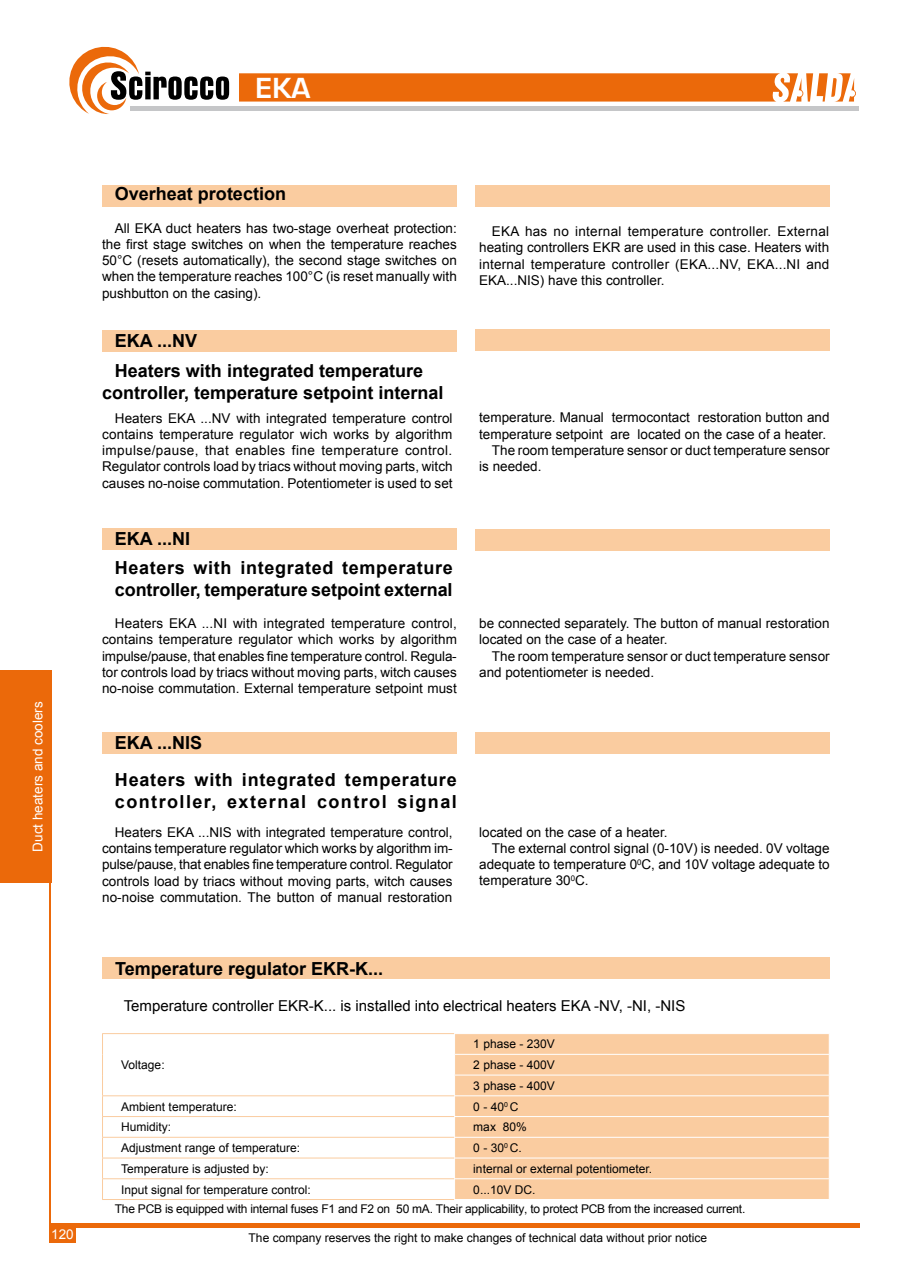
<style>
.page{position:relative;width:902px;height:1280px;background:#fff}
.page>*{position:absolute;margin:0;border:0;box-sizing:border-box;transform-origin:0 0}
.t1{font:700 30px "Eurostile";color:#fff}
.t2{font:700 18px/29.8px "Arial";color:#000}
.t3{font:700 18px/36.9px "Arial";letter-spacing:.045em;color:#000}
.t4{font:700 18px/28.8px "Arial";letter-spacing:.035em;color:#000}
.t5{font:700 18px "Arial";letter-spacing:.08em;color:#000}
.t6{font:15px "Arial";color:#000}
.t7{font:13.5px/16.2px "Arial";color:#000;text-align:justify}
.t8{font:13.5px "Arial";color:#fff}
.t9{font:12px/20.7px "Arial";color:#000;text-align:justify}
.t10{font:12px "Arial";letter-spacing:-.02em;color:#000}
</style>
<div class="page">
<svg style="left:69px;top:46px;width:160px;height:68px"></svg>
<hr style="left:130px;top:107px;width:728px;height:4px;background:#c5c6c8">
<svg style="left:239px;top:73px;width:617px;height:29px"></svg>
<div style="left:0;top:670px;width:51px;height:213px;background:#eb690a"></div>
<hr style="left:50px;top:883px;width:1px;height:360px;background:#eb690a">
<hr style="left:50px;top:1224px;width:809px;height:4px;background:#eb690a">
<div style="left:50px;top:1224px;width:25px;height:19px;background:#eb690a"></div>
<div style="left:102px;top:185px;width:355px;height:21px;background:#facca0"></div>
<div style="left:475px;top:185px;width:354px;height:21px;background:#facca0"></div>
<div style="left:102px;top:331px;width:355px;height:21px;background:#facca0"></div>
<div style="left:102px;top:529px;width:355px;height:21px;background:#facca0"></div>
<div style="left:475px;top:330px;width:354px;height:21px;background:#facca0"></div>
<div style="left:475px;top:529px;width:354px;height:21px;background:#facca0"></div>
<div style="left:102px;top:733px;width:355px;height:21px;background:#facca0"></div>
<div style="left:102px;top:958px;width:727px;height:21px;background:#facca0"></div>
<div style="left:475px;top:733px;width:354px;height:21px;background:#facca0"></div>
<div style="left:455px;top:1034px;width:373px;height:165px;background:#facca0"></div>
<hr style="left:102px;top:1033px;width:352px;height:1px;background:#facca0">
<hr style="left:454px;top:1054px;width:375px;height:1px;background:#fff">
<hr style="left:454px;top:1075px;width:375px;height:1px;background:#fff">
<hr style="left:102px;top:1095px;width:352px;height:1px;background:#facca0">
<hr style="left:102px;top:1116px;width:352px;height:1px;background:#facca0">
<hr style="left:102px;top:1137px;width:352px;height:1px;background:#facca0">
<hr style="left:102px;top:1158px;width:352px;height:1px;background:#facca0">
<hr style="left:102px;top:1178px;width:352px;height:1px;background:#facca0">
<svg style="left:102px;top:1034px;width:1px;height:165px"></svg>
<hr style="left:102px;top:1199px;width:352px;height:1px;background:#facca0">
<hr style="left:454px;top:1095px;width:375px;height:1px;background:#fff">
<hr style="left:454px;top:1116px;width:375px;height:1px;background:#fff">
<hr style="left:454px;top:1137px;width:375px;height:1px;background:#fff">
<hr style="left:454px;top:1158px;width:375px;height:1px;background:#fff">
<hr style="left:454px;top:1178px;width:375px;height:1px;background:#fff">
<svg style="left:828px;top:1034px;width:1px;height:165px"></svg>
<h1 class="t1" style="left:256px;top:72px;width:56px">EKA</h1>
<p class="t8" style="left:29px;top:852px;width:152px;rotate:-90deg">Duct heaters and coolers</p>
<h2 class="t2" style="left:115px;top:180px;width:173px">Overheat protection</h2>
<p class="t7" style="left:102px;top:220px;width:356px;text-indent:13px">All EKA duct heaters has two-stage overheat protection: the first stage switches on when the temperature reaches 50°C (resets automatically), the second stage switches on when the temperature reaches 100°C (is reset manually with pushbutton on the casing).</p>
<p class="t7" style="left:479px;top:223px;width:351px;text-indent:13px">EKA has no internal temperature controller. External heating controllers EKR are used in this case. Heaters with internal temperature controller (EKA...NV, EKA...NI and EKA...NIS) have this controller.</p>
<h2 class="t2" style="left:115px;top:327px;width:310px">EKA ...NV<br>Heaters with integrated temperature</h2>
<h2 class="t2" style="left:102px;top:378px;width:343px">controller, temperature setpoint internal</h2>
<p class="t7" style="left:102px;top:410px;width:352px;text-indent:13px">Heaters EKA ...NV with integrated temperature control contains temperature regulator wich works by algorithm impulse/pause, that enables fine temperature control.<br>Regulator controls load by triacs without moving parts, witch causes no-noise commutation. Potentiometer is used to set</p>
<h2 class="t4" style="left:115px;top:525px;width:339px">EKA ...NI<br>Heaters with integrated temperature</h2>
<h2 class="t2" style="left:115px;top:575px;width:339px">controller, temperature setpoint external</h2>
<p class="t7" style="left:102px;top:615px;width:356px;text-indent:13px">Heaters EKA ...NI with integrated temperature control, contains temperature regulator which works by algorithm impulse/pause, that enables fine temperature control. Regula&shy;tor controls load by triacs without moving parts, witch causes no-noise commutation. External temperature setpoint must</p>
<h2 class="t3" style="left:115px;top:725px;width:343px">EKA ...NIS<br>Heaters with integrated temperature</h2>
<h2 class="t5" style="left:115px;top:790px;width:343px">controller, external control signal</h2>
<p class="t7" style="left:102px;top:824px;width:352px;text-indent:13px">Heaters EKA ...NIS with integrated temperature control, contains temperature regulator which works by algorithm im&shy;pulse/pause, that enables fine temperature control. Regulator controls load by triacs without moving parts, witch causes no-noise commutation. The button of manual restoration</p>
<p class="t7" style="left:479px;top:410px;width:352px">temperature. Manual termocontact restoration button and</p>
<p class="t7" style="left:479px;top:426px;width:348px">temperature setpoint are located on the case of a heater.</p>
<p class="t7" style="left:492px;top:442px;width:339px">The room temperature sensor or duct temperature sensor</p>
<p class="t7" style="left:479px;top:458px;width:64px">is needed.</p>
<p class="t7" style="left:479px;top:615px;width:352px">be connected separately. The button of manual restoration located on the case of a heater.</p>
<p class="t7" style="left:479px;top:648px;width:352px;text-indent:13px">The room temperature sensor or duct temperature sensor and potentiometer is needed.</p>
<p class="t7" style="left:479px;top:824px;width:190px">located on the case of a heater.</p>
<p class="t7" style="left:492px;top:840px;width:339px">The external control signal (0-10V) is needed. 0V voltage</p>
<p class="t7" style="left:479px;top:856px;width:352px">adequate to temperature 0<sup>0</sup>C, and 10V voltage adequate to</p>
<p class="t7" style="left:479px;top:872px;width:111px">temperature 30<sup>0</sup>C.</p>
<h2 class="t2" style="left:115px;top:954px;width:269px">Temperature regulator EKR-K...</h2>
<p class="t6" style="left:124px;top:995px;width:563px">Temperature controller EKR-K... is installed into electrical heaters EKA -NV, -NI, -NIS</p>
<p class="t9" style="left:121px;top:1055px;width:45px">Voltage:</p>
<p class="t9" style="left:473px;top:1034px;width:83px">1 phase - 230V 2 phase - 400V 3 phase - 400V</p>
<p class="t9" style="left:121px;top:1096px;width:117px">Ambient temperature:</p>
<p class="t9" style="left:473px;top:1096px;width:47px">0 - 40<sup>0</sup> C</p>
<p class="t9" style="left:121px;top:1117px;width:52px">Humidity:</p>
<p class="t9" style="left:473px;top:1117px;width:55px">max 80%</p>
<p class="t9" style="left:121px;top:1137px;width:180px">Adjustment range of temperature:</p>
<p class="t9" style="left:473px;top:1137px;width:50px">0 - 30<sup>0</sup> C.</p>
<p class="t9" style="left:121px;top:1158px;width:149px">Temperature is adjusted by:</p>
<p class="t9" style="left:473px;top:1158px;width:180px">internal or external potentiometer.</p>
<p class="t9" style="left:121px;top:1179px;width:191px">Input signal for temperature control:</p>
<p class="t9" style="left:473px;top:1179px;width:64px">0...10V DC.</p>
<p class="t10" style="left:115px;top:1201px;width:632px">The PCB is equipped with internal fuses F1 and F2 on 50 mA. Their applicability, to protect PCB from the increased current.</p>
<p class="t8" style="left:51px;top:1226px;width:24px">120</p>
<p class="t9" style="left:248px;top:1228px;width:460px">The company reserves the right to make changes of technical data without prior notice</p>
</div>
